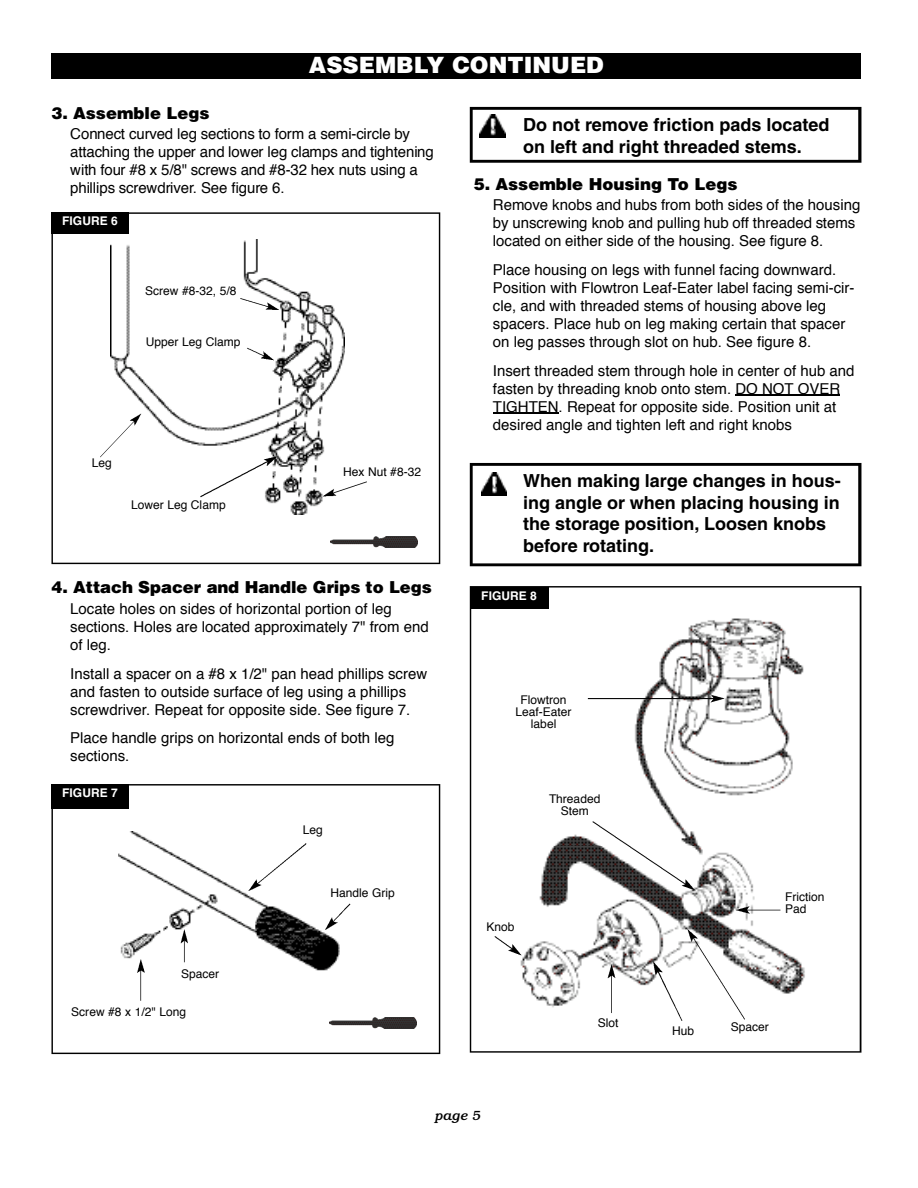
<style>
.page{position:relative;width:918px;height:1188px;background:#fff}
.page>*{position:absolute;margin:0;border:0;box-sizing:border-box;transform-origin:0 0}
.t1{font:900 22.5px "Helvetica";color:#fff}
.t2{font:700 18px/21.6px "Helvetica";color:#000}
.t3{font:900 16.5px "Helvetica";color:#000}
.t4{font:15px/18px "Helvetica";color:#000}
.t5{font:italic 500 13.5px "Bookman";color:#000}
.t6{font:12px/12px "Helvetica";color:#000;text-align:center}
.t7{font:700 12px "Helvetica";color:#fff}
</style>
<div class="page">
<hr style="left:735px;top:395px;width:59px;height:1px;background:#000">
<hr style="left:798px;top:395px;width:42px;height:1px;background:#000">
<hr style="left:493px;top:413px;width:66px;height:1px;background:#000">
<div style="left:51px;top:53px;width:810px;height:26px;background:#000"></div>
<svg style="left:51px;top:212px;width:389px;height:352px"></svg>
<div style="left:51px;top:212px;width:78px;height:22px;background:#000"></div>
<svg style="left:323px;top:481px;width:44px;height:15px"></svg>
<svg style="left:240px;top:298px;width:39px;height:12px"></svg>
<svg style="left:247px;top:348px;width:27px;height:12px"></svg>
<svg style="left:200px;top:456px;width:78px;height:41px"></svg>
<svg style="left:100px;top:414px;width:41px;height:43px"></svg>
<div style="left:319px;top:528px;width:109px;height:28px;background:#fff"></div>
<img style="left:330px;top:536px;width:87px;height:12px">
<svg style="left:470px;top:107px;width:391px;height:56px"></svg>
<svg style="left:470px;top:463px;width:391px;height:103px"></svg>
<svg style="left:470px;top:586px;width:391px;height:467px"></svg>
<div style="left:470px;top:587px;width:78px;height:22px;background:#000"></div>
<svg style="left:608px;top:964px;width:7px;height:49px"></svg>
<svg style="left:495px;top:936px;width:26px;height:19px"></svg>
<svg style="left:736px;top:906px;width:44px;height:8px"></svg>
<svg style="left:593px;top:821px;width:102px;height:69px"></svg>
<svg style="left:588px;top:695px;width:136px;height:7px"></svg>
<svg style="left:653px;top:929px;width:92px;height:92px"></svg>
<svg style="left:51px;top:784px;width:389px;height:270px"></svg>
<div style="left:51px;top:784px;width:78px;height:25px;background:#000"></div>
<svg style="left:181px;top:930px;width:7px;height:32px"></svg>
<svg style="left:137px;top:959px;width:8px;height:42px"></svg>
<svg style="left:248px;top:843px;width:58px;height:48px"></svg>
<svg style="left:325px;top:904px;width:25px;height:26px"></svg>
<div style="left:329px;top:1011px;width:94px;height:30px;background:#fff"></div>
<img style="left:329px;top:1017px;width:87px;height:12px">
<img style="left:481px;top:473px;width:26px;height:23px">
<img style="left:480px;top:115px;width:25px;height:23px">
<h1 class="t1" style="left:309px;top:57px;width:296px">ASSEMBLY CONTINUED</h1>
<p class="t3" style="left:51px;top:107px;width:160px">3. Assemble Legs</p>
<p class="t4" style="left:70px;top:126px;width:365px">Connect curved leg sections to form a semi-circle by attaching the upper and lower leg clamps and tightening with four #8 x 5/8" screws and #8-32 hex nuts using a phillips screwdriver. See figure 6.</p>
<p class="t7" style="left:62px;top:217px;width:57px">FIGURE 6</p>
<p class="t6" style="left:145px;top:286px;width:93px">Screw #8-32, 5/8</p>
<p class="t6" style="left:146px;top:337px;width:96px">Upper Leg Clamp</p>
<p class="t6" style="left:92px;top:457px;width:22px">Leg</p>
<p class="t6" style="left:131px;top:499px;width:96px">Lower Leg Clamp</p>
<p class="t6" style="left:343px;top:467px;width:80px">Hex Nut #8-32</p>
<p class="t3" style="left:51px;top:581px;width:382px">4 . Attach Spacer and Handle Grips to Legs</p>
<p class="t4" style="left:70px;top:601px;width:360px">Locate holes on sides of horizontal portion of leg sections. Holes are located approximately 7" from end of leg.</p>
<p class="t4" style="left:70px;top:666px;width:359px">Install a spacer on a #8 x 1/2" pan head phillips screw and fasten to outside surface of leg using a phillips screwdriver. Repeat for opposite side. See figure 7.</p>
<p class="t4" style="left:70px;top:730px;width:326px">Place handle grips on horizontal ends of both leg sections.</p>
<p class="t7" style="left:62px;top:788px;width:57px">FIGURE 7</p>
<p class="t6" style="left:181px;top:969px;width:40px">Spacer</p>
<p class="t6" style="left:71px;top:1007px;width:116px">Screw #8 x 1/2" Long</p>
<p class="t6" style="left:303px;top:825px;width:22px">Leg</p>
<p class="t6" style="left:330px;top:888px;width:66px">Handle Grip</p>
<p class="t2" style="left:523px;top:116px;width:308px">Do not remove friction pads located on left and right threaded stems.</p>
<p class="t3" style="left:474px;top:178px;width:265px">5. Assemble Housing To Legs</p>
<p class="t4" style="left:493px;top:197px;width:369px">Remove knobs and hubs from both sides of the housing by unscrewing knob and pulling hub off threaded stems located on either side of the housing. See figure 8.</p>
<p class="t4" style="left:493px;top:262px;width:363px">Place housing on legs with funnel facing downward.<br>Position with Flowtron Leaf-Eater label facing semi-cir&shy;cle, and with threaded stems of housing above leg spacers. Place hub on leg making certain that spacer on leg passes through slot on hub. See figure 8.</p>
<p class="t4" style="left:493px;top:363px;width:363px">Insert threaded stem through hole in center of hub and fasten by threading knob onto stem. DO NOT OVER TIGHTEN. Repeat for opposite side. Position unit at desired angle and tighten left and right knobs</p>
<p class="t2" style="left:523px;top:472px;width:319px">When making large changes in hous&shy;ing angle or when placing housing in the storage position, Loosen knobs before rotating.</p>
<p class="t7" style="left:481px;top:592px;width:57px">FIGURE 8</p>
<p class="t6" style="left:516px;top:695px;width:58px">Flowtron<br>Leaf-Eater label</p>
<p class="t6" style="left:549px;top:794px;width:53px">Threaded<br>Stem</p>
<p class="t6" style="left:486px;top:922px;width:30px">Knob</p>
<p class="t6" style="left:598px;top:1018px;width:22px">Slot</p>
<p class="t6" style="left:785px;top:892px;width:41px;text-align:left">Friction<br>Pad</p>
<p class="t6" style="left:672px;top:1026px;width:24px">Hub</p>
<p class="t6" style="left:731px;top:1022px;width:40px">Spacer</p>
<p class="t5" style="left:435px;top:1111px;width:47px">page 5</p>
</div>
